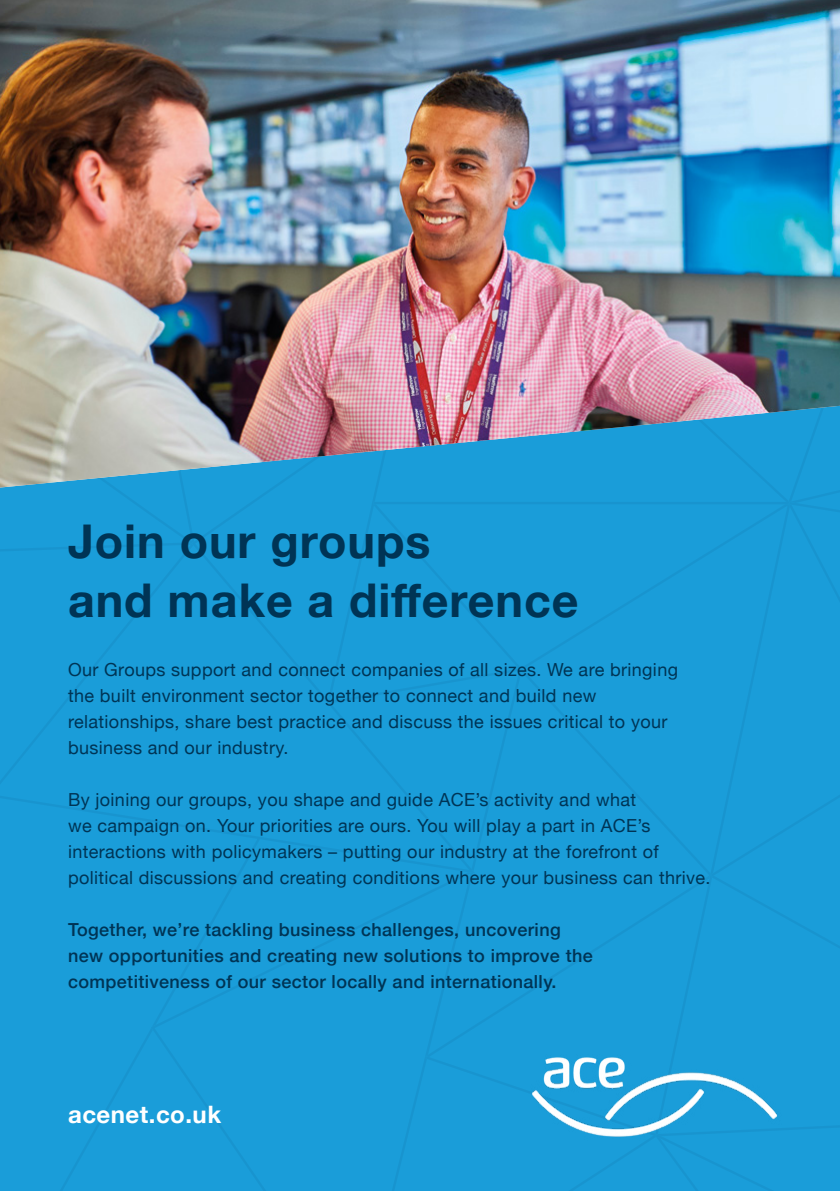
<style>
.page{position:relative;width:840px;height:1191px;background:#fff}
.page>*{position:absolute;margin:0;border:0;box-sizing:border-box;transform-origin:0 0}
.t1{font:700 46.6px/59px "Helvetica Neue";letter-spacing:.02em;color:#003455}
.t2{font:700 24px "Helvetica Neue";letter-spacing:.02em;color:#fff}
.t3{font:18px/26px "Helvetica Neue";letter-spacing:.02em;color:#003455}
.t4{font:500 18px/26px "Helvetica Neue";letter-spacing:.02em;color:#003455}
</style>
<div class="page">
<div style="left:0;top:873px;width:151px;height:318px;background:#1a9dd9"></div>
<div style="left:151px;top:873px;width:207px;height:318px;background:#1a9dd9"></div>
<div style="left:475px;top:703px;width:45px;height:82px;background:#1a9dd9"></div>
<div style="left:475px;top:630px;width:45px;height:73px;background:#1a9dd9"></div>
<div style="left:520px;top:630px;width:269px;height:155px;background:#1a9dd9"></div>
<div style="left:0;top:487px;width:475px;height:386px;background:#1a9dd9"></div>
<div style="left:93px;top:487px;width:746px;height:143px;background:#1a9dd9"></div>
<div style="left:358px;top:785px;width:481px;height:406px;background:#1a9dd9"></div>
<img style="left:0;top:0;width:839px;height:487px">
<img style="left:530px;top:1054px;width:251px;height:88px">
<h1 class="t1" style="left:68px;top:513px;width:511px">Join our groups<br>and make a difference</h1>
<p class="t3" style="left:68px;top:657px;width:611px">Our Groups support and connect companies of all sizes. We are bringing the built environment sector together to connect and build new relationships, share best practice and discuss the issues critical to your business and our industry.</p>
<p class="t3" style="left:68px;top:787px;width:643px">By joining our groups, you shape and guide ACE’s activity and what<br>we campaign on. Your priorities are ours. You will play a part in ACE’s interactions with policymakers – putting our industry at the forefront of political discussions and creating conditions where your business can thrive.</p>
<p class="t4" style="left:68px;top:914px;width:526px">Together, we’re tackling business challenges, uncovering new opportunities and creating new solutions to improve the competitiveness of our sector locally and internationally.</p>
<h2 class="t2" style="left:68px;top:1095px;width:154px">acenet.co.uk</h2>
</div>
